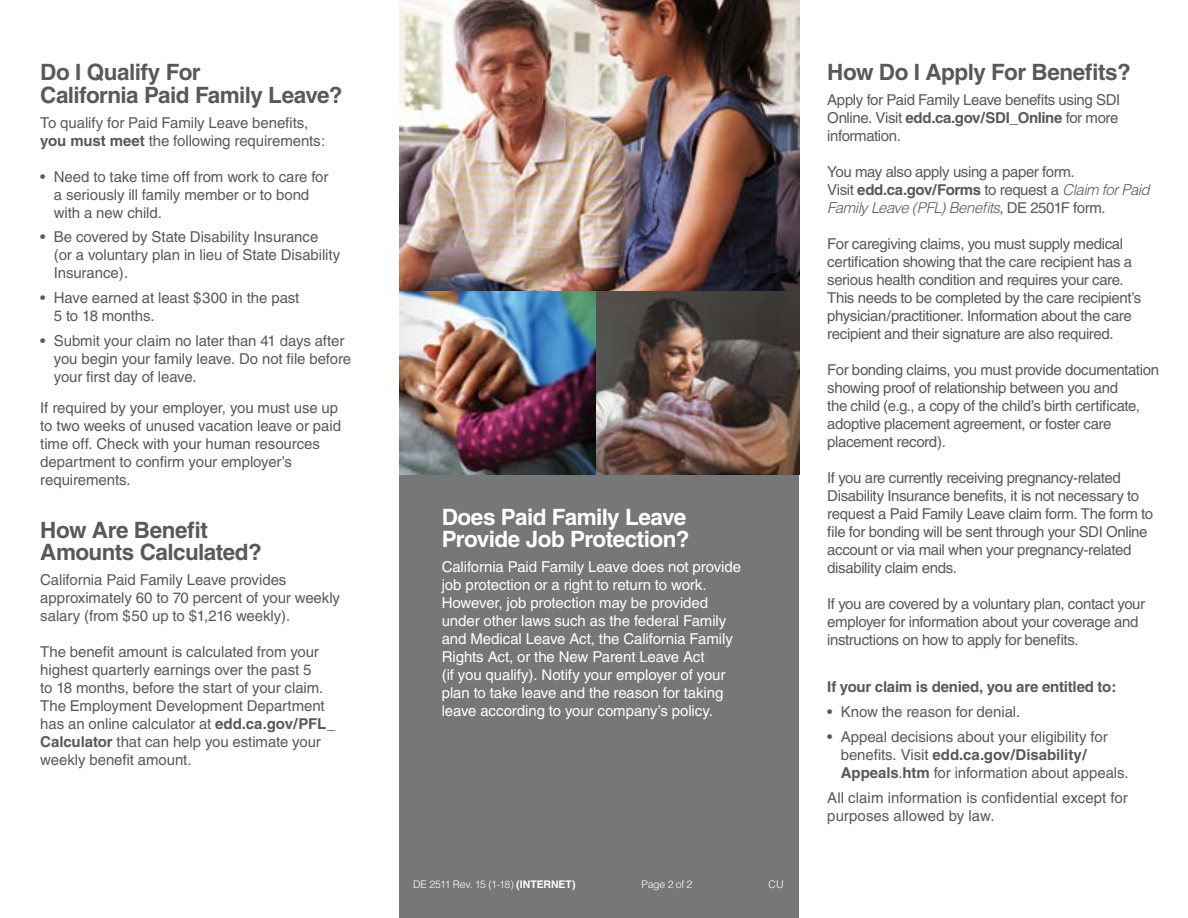
<style>
.page{position:relative;width:1188px;height:918px;background:#fff}
.page>*{position:absolute;margin:0;border:0;box-sizing:border-box;transform-origin:0 0}
.t1{font:700 22.5px/22.5px "Helvetica";letter-spacing:-.025em;color:#58595b}
.t2{font:700 22.5px/22.5px "Helvetica";letter-spacing:-.025em;color:#fff}
.t3{font:15px/18px "Helvetica";letter-spacing:-.02em;color:#58595b}
.t4{font:15px/18px "Helvetica";letter-spacing:-.005em;color:#fff}
.t5{font:15px/18px "Helvetica";letter-spacing:.005em;color:#58595b}
.t6{font:700 15px "Helvetica";letter-spacing:-.015em;color:#58595b}
.t7{font:300 10.5px "Helvetica";letter-spacing:-.025em;color:#fff}
.s1{font-weight:700}
.s2{font-weight:300;font-style:italic}
</style>
<div class="page">
<div style="left:400px;top:183px;width:399px;height:735px;background:#757779"></div>
<img style="left:400px;top:0;width:399px;height:474px">
<h1 class="t1" style="left:40px;top:61px;width:304px">Do I Qualify For<br>California Paid Family Leave?</h1>
<p class="t3" style="left:40px;top:113px;width:286px">To qualify for Paid Family Leave benefits, <span class="s1">you must meet</span> the following requirements:</p>
<p class="t3" style="left:54px;top:167px;width:276px;text-indent:-13px">• Need to take time off from work to care for a seriously ill family member or to bond with a new child.</p>
<p class="t3" style="left:54px;top:228px;width:288px;text-indent:-14px">• Be covered by State Disability Insurance<br>(or a voluntary plan in lieu of State Disability<br>Insurance).</p>
<p class="t3" style="left:54px;top:289px;width:247px;text-indent:-14px">• Have earned at least $300 in the past<br>5 to 18 months.</p>
<p class="t3" style="left:54px;top:332px;width:299px;text-indent:-14px">• Submit your claim no later than 41 days after you begin your family leave. Do not file before your first day of leave.</p>
<p class="t3" style="left:40px;top:399px;width:302px">If required by your employer, you must use up to two weeks of unused vacation leave or paid time off. Check with your human resources department to confirm your employer’s requirements.</p>
<h1 class="t1" style="left:40px;top:518px;width:223px">How Are Benefit<br>Amounts Calculated?</h1>
<p class="t3" style="left:40px;top:571px;width:301px">California Paid Family Leave provides approximately 60 to 70 percent of your weekly salary (from $50 up to $1,216 weekly).</p>
<p class="t3" style="left:40px;top:643px;width:297px">The benefit amount is calculated from your highest quarterly earnings over the past 5<br>to 18 months, before the start of your claim.<br>The Employment Development Department has an online calculator at <span class="s1">edd.ca.gov/PFL_ Calculator</span> that can help you estimate your weekly benefit amount.</p>
<h1 class="t2" style="left:442px;top:505px;width:249px">Does Paid Family Leave<br>Provide Job Protection?</h1>
<p class="t4" style="left:442px;top:558px;width:301px">California Paid Family Leave does not provide job protection or a right to return to work.<br>However, job protection may be provided under other laws such as the federal Family and Medical Leave Act, the California Family Rights Act, or the New Parent Leave Act<br>(if you qualify). Notify your employer of your plan to take leave and the reason for taking leave according to your company’s policy.</p>
<p class="t7" style="left:413px;top:878px;width:164px">DE 2511 Rev. 15 (1-18) <span class="s1">(INTERNET)</span></p>
<p class="t7" style="left:642px;top:878px;width:52px">Page 2 of 2</p>
<p class="t7" style="left:769px;top:878px;width:17px">CU</p>
<h1 class="t1" style="left:827px;top:61px;width:305px">How Do I Apply For Benefits?</h1>
<p class="t3" style="left:827px;top:91px;width:295px">Apply for Paid Family Leave benefits using SDI<br>Online. Visit <span class="s1">edd.ca.gov/SDI_Online</span> for more information.</p>
<p class="t3" style="left:827px;top:163px;width:324px">You may also apply using a paper form.<br>Visit <span class="s1">edd.ca.gov/Forms</span> to request a <span class="s2">Claim for Paid<br>Family Leave (PFL) Benefits</span>, DE 2501F form.</p>
<p class="t3" style="left:827px;top:235px;width:316px">For caregiving claims, you must supply medical certification showing that the care recipient has a serious health condition and requires your care.<br>This needs to be completed by the care recipient’s physician/practitioner. Information about the care recipient and their signature are also required.</p>
<p class="t3" style="left:827px;top:361px;width:333px">For bonding claims, you must provide documentation showing proof of relationship between you and<br>the child (e.g., a copy of the child’s birth certificate, adoptive placement agreement, or foster care placement record).</p>
<p class="t3" style="left:827px;top:469px;width:327px">If you are currently receiving pregnancy-related Disability Insurance benefits, it is not necessary to request a Paid Family Leave claim form. The form to file for bonding will be sent through your SDI Online account or via mail when your pregnancy-related disability claim ends.</p>
<p class="t3" style="left:827px;top:595px;width:319px">If you are covered by a voluntary plan, contact your employer for information about your coverage and instructions on how to apply for benefits.</p>
<p class="t6" style="left:827px;top:678px;width:291px">If your claim is denied, you are entitled to:</p>
<p class="t3" style="left:827px;top:703px;width:194px">• Know the reason for denial.</p>
<p class="t3" style="left:841px;top:728px;width:289px;text-indent:-14px">• Appeal decisions about your eligibility for benefits. Visit <span class="s1">edd.ca.gov/Disability/<br>Appeals</span>.<span class="s1">htm</span> for information about appeals.</p>
<p class="t5" style="left:827px;top:788px;width:302px">All claim information is confidential except for purposes allowed by law.</p>
</div>
